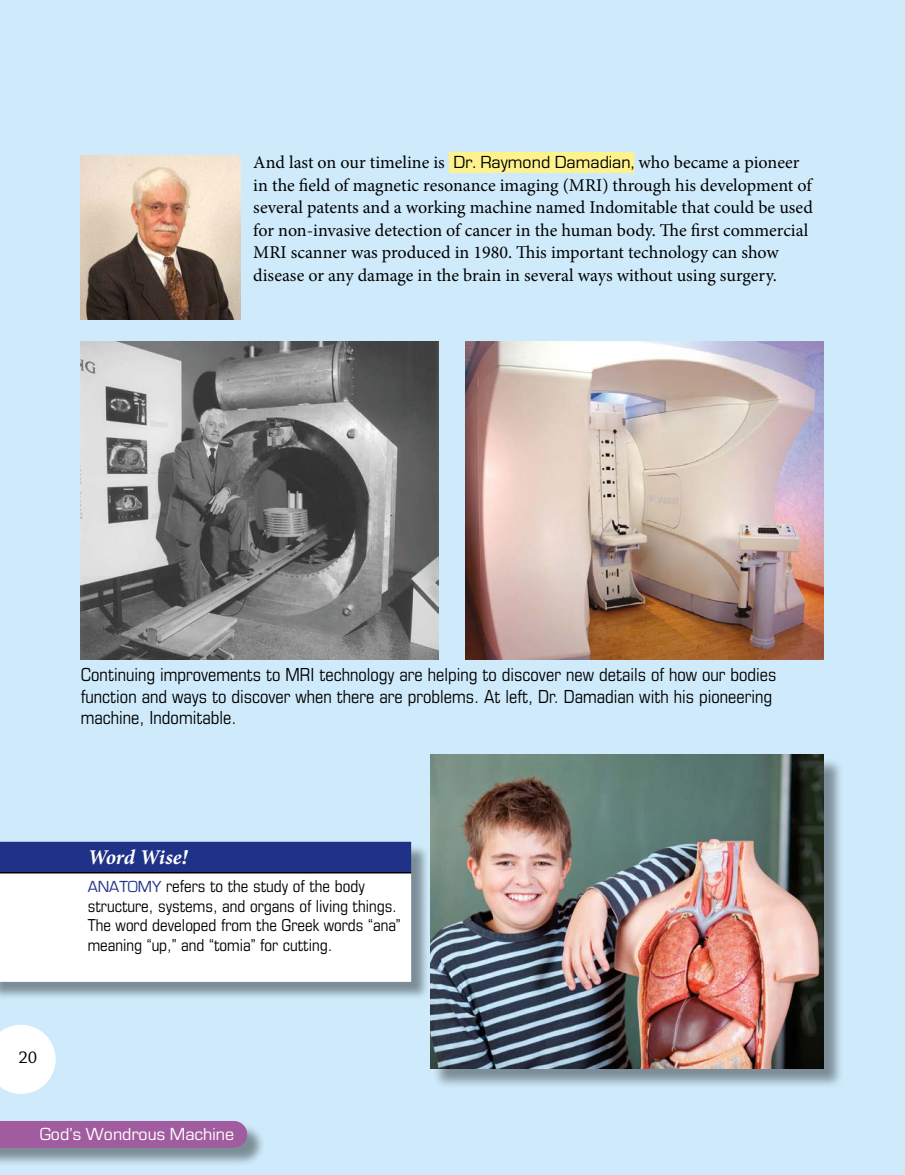
<style>
.page{position:relative;width:905px;height:1175px;background:#cfebfb}
.page>*{position:absolute;margin:0;border:0;box-sizing:border-box;transform-origin:0 0}
.t1{font:italic 700 21px "Minion Pro";letter-spacing:-.005em;color:#fff}
.t2{font:18px/22.5px "Minion Pro";color:#000}
.t3{font:condensed 18px/21.6px "Eurostile LT Std";color:#000}
.t4{font:18px "Eurostile";color:#fff}
.t5{font:18px "Chaparral Pro";color:#000}
.t6{font:condensed 16.5px/19.8px "Eurostile LT Std";color:#000}
.s1{font-family:"Eurostile"}
.s2{font-family:"Eurostile";font-stretch:normal;color:#1f3288}
</style>
<div class="page">
<div style="left:432px;top:757px;width:412px;height:332px;background:#000;opacity:.4"></div>
<img style="left:430px;top:755px;width:393px;height:313px">
<div style="left:449px;top:152px;width:185px;height:21px;background:#fef28d"></div>
<div style="left:0;top:844px;width:430px;height:156px;background:#000;opacity:.4"></div>
<div style="left:0;top:841px;width:411px;height:31px;background:#1f3288"></div>
<div style="left:0;top:873px;width:411px;height:108px;background:#fff"></div>
<hr style="left:0;top:872px;width:81px;height:1px;background:#000">
<hr style="left:81px;top:872px;width:330px;height:1px;background:#000">
<img style="left:81px;top:341px;width:358px;height:318px">
<img style="left:466px;top:341px;width:357px;height:318px">
<img style="left:81px;top:155px;width:160px;height:164px">
<hr style="left:904px;top:0;width:1px;height:755px;background:#fff">
<svg style="left:904px;top:104px;width:1px;height:265px"></svg>
<svg style="left:0;top:1025px;width:56px;height:69px"></svg>
<div style="left:0;top:1123px;width:266px;height:43px;background:#000;opacity:.4"></div>
<div style="left:0;top:1121px;width:247px;height:26px;background:#a15c9f"></div>
<p class="t2" style="left:253px;top:151px;width:561px">And last on our timeline is <span class="s1">Dr. Raymond Damadian,</span> who became a pioneer in the field of magnetic resonance imaging (MRI) through his development of several patents and a working machine named Indomitable that could be used for non-invasive detection of cancer in the human body. The first commercial MRI scanner was produced in 1980. This important technology can show disease or any damage in the brain in several ways without using surgery.</p>
<p class="t3" style="left:81px;top:663px;width:697px">Continuing improvements to MRI technology are helping to discover new details of how our bodies function and ways to discover when there are problems. At left, Dr. Damadian with his pioneering machine, Indomitable.</p>
<p class="t5" style="left:18px;top:1047px;width:20px">20</p>
<p class="t1" style="left:88px;top:842px;width:101px">Word Wise!</p>
<p class="t6" style="left:88px;top:875px;width:314px"><span class="s2">ANATOMY</span> refers to the study of the body structure, systems, and organs of living things.<br>The word developed from the Greek words “ana” meaning “up,” and “tomia” for cutting.</p>
<p class="t4" style="left:40px;top:1124px;width:196px">God’s Wondrous Machine</p>
</div>
